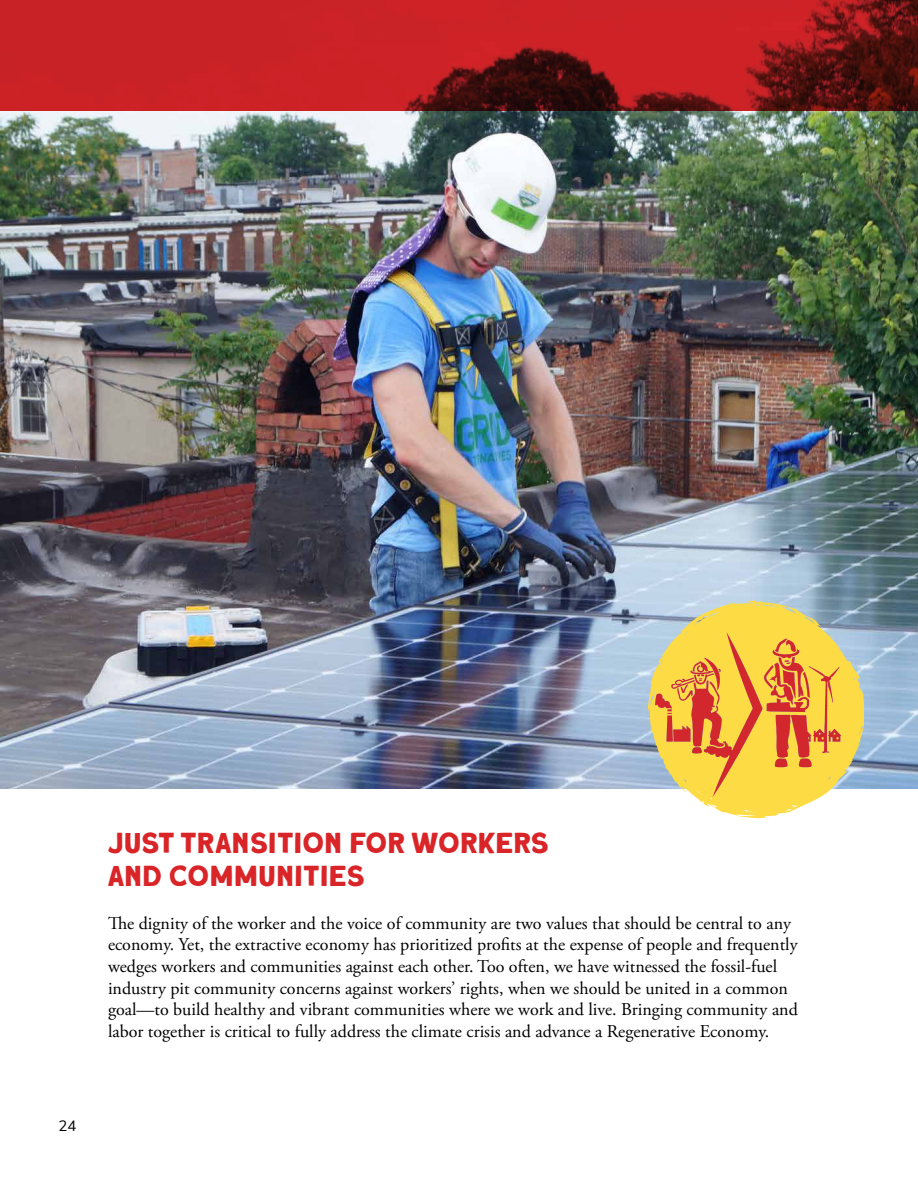
<style>
.page{position:relative;width:918px;height:1188px;background:#fff}
.page>*{position:absolute;margin:0;border:0;box-sizing:border-box;transform-origin:0 0}
.t1{font:27px/32.4px "Roquen";color:#d92428}
.t2{font:18px/21.6px "Adobe Garamond Pro";color:#000}
.t3{font:15px "Nunito Sans";color:#000}
</style>
<div class="page">
<img style="left:0;top:110px;width:918px;height:678px">
<svg style="left:0;top:0;width:918px;height:110px;background:#ac1d20"></svg>
<svg style="left:648px;top:600px;width:216px;height:218px"></svg>
<svg style="left:651px;top:632px;width:190px;height:171px;background:#eeb54e"></svg>
<p class="t3" style="left:58px;top:1115px;width:19px">24</p>
<h1 class="t1" style="left:108px;top:826px;width:443px">JUST TRANSITION FOR WORKERS<br>AND COMMUNITIES</h1>
<p class="t2" style="left:108px;top:913px;width:691px">The dignity of the worker and the voice of community are two values that should be central to any economy. Yet, the extractive economy has prioritized profits at the expense of people and frequently wedges workers and communities against each other. Too often, we have witnessed the fossil-fuel industry pit community concerns against workers’ rights, when we should be united in a common goal—to build healthy and vibrant communities where we work and live. Bringing community and labor together is critical to fully address the climate crisis and advance a Regenerative Economy.</p>
</div>
